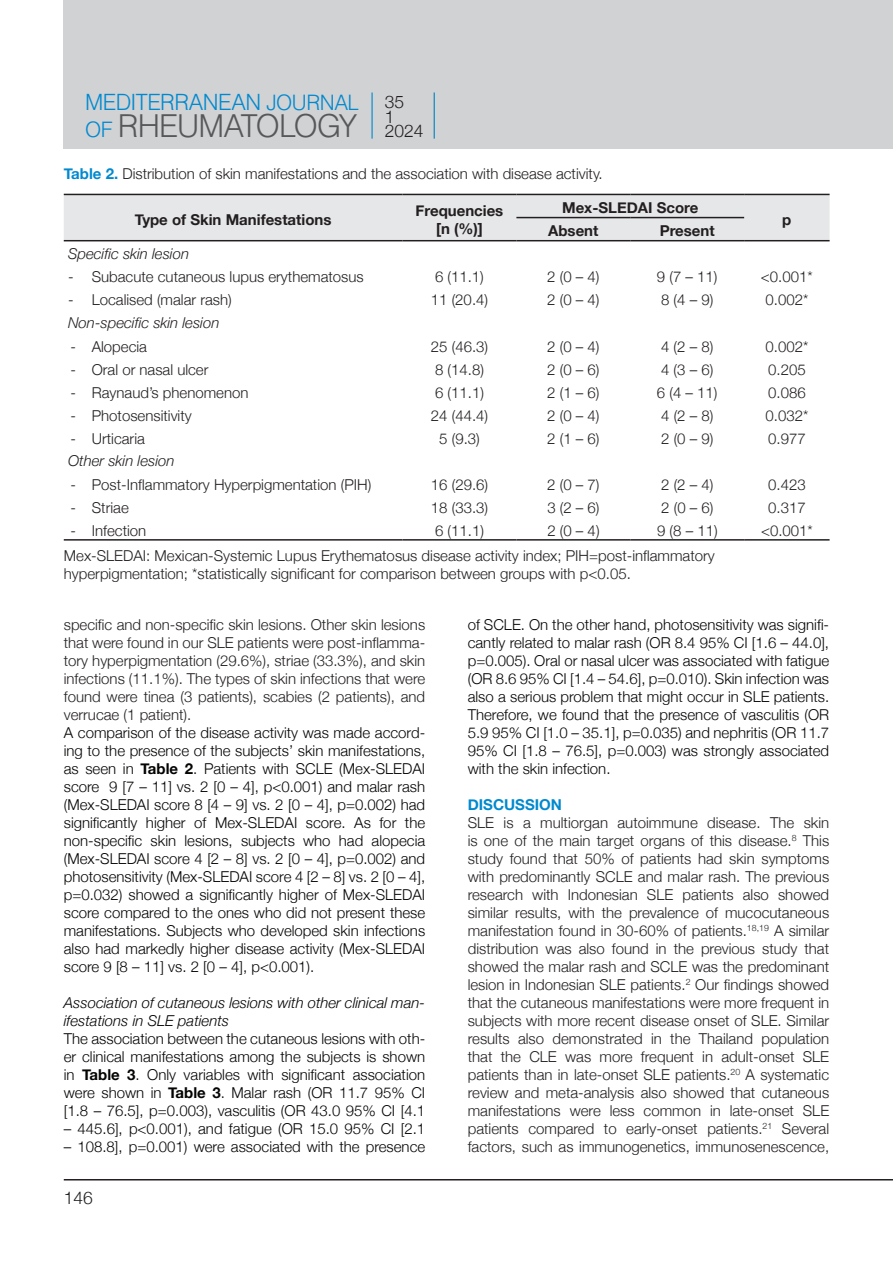
<style>
.page{position:relative;width:893px;height:1263px;background:#fff}
.page>*{position:absolute;margin:0;border:0;box-sizing:border-box;transform-origin:0 0}
.t1{font:31.2px "UB Helvetica Light";letter-spacing:-.025em;color:#57585a}
.t2{font:22.2px "UB Helvetica Light";letter-spacing:-.02em;color:#0089cf}
.t3{font:300 17.4px/15px "Helvetica Neue";color:#231f20}
.t4{font:300 15px/18px "Helvetica Neue";color:#231f20;text-align:justify}
.t5{font:300 15px/18px "Helvetica Neue";color:#040503;text-align:justify}
.t6{font:italic 300 15px/18px "Helvetica Neue";color:#040503}
.t7{font:700 15px/18px "Helvetica Neue";color:#231f20;text-align:center}
.t8{font:italic 300 15px "Helvetica Neue";color:#231f20}
.t9{font:700 15px "Helvetica Neue";color:#0089cf}
.s1{font-size:21px}
.s2{font-size:21px;color:#0089cf}
.s3{font-weight:700;color:#0089cf}
.s4{font-weight:700}
</style>
<div class="page">
<hr style="left:64px;top:1179px;width:829px;height:1px;background:#231f20">
<div style="left:64px;top:0;width:829px;height:149px;background:#d1d2d4"></div>
<hr style="left:371px;top:92px;width:2px;height:47px;background:#0089cf">
<hr style="left:434px;top:92px;width:1px;height:47px;background:#0082bf">
<div style="left:64px;top:195px;width:766px;height:45px;background:#e6e7e9"></div>
<hr style="left:64px;top:194px;width:339px;height:1px;background:#231f20">
<hr style="left:403px;top:194px;width:113px;height:1px;background:#231f20">
<hr style="left:64px;top:240px;width:339px;height:1px;background:#231f20">
<hr style="left:403px;top:240px;width:113px;height:1px;background:#231f20">
<hr style="left:516px;top:194px;width:114px;height:1px;background:#231f20">
<hr style="left:630px;top:194px;width:114px;height:1px;background:#231f20">
<hr style="left:744px;top:194px;width:86px;height:1px;background:#231f20">
<hr style="left:744px;top:240px;width:86px;height:1px;background:#231f20">
<hr style="left:516px;top:217px;width:114px;height:1px;background:#231f20">
<hr style="left:630px;top:217px;width:114px;height:1px;background:#231f20">
<hr style="left:516px;top:240px;width:114px;height:1px;background:#231f20">
<hr style="left:630px;top:240px;width:114px;height:1px;background:#231f20">
<hr style="left:64px;top:539px;width:339px;height:2px;background:#231f20">
<hr style="left:403px;top:539px;width:113px;height:2px;background:#231f20">
<hr style="left:516px;top:539px;width:114px;height:2px;background:#231f20">
<hr style="left:630px;top:539px;width:114px;height:2px;background:#231f20">
<hr style="left:744px;top:539px;width:86px;height:2px;background:#231f20">
<h2 class="t2" style="left:85px;top:89px;width:275px">MEDITERRANEAN <span class="s1">JOURNAL</span></h2>
<h1 class="t1" style="left:85px;top:107px;width:273px"><span class="s2">OF</span> RHEUMATOLOGY</h1>
<p class="t3" style="left:385px;top:93px;width:40px">35<br>1<br>2024</p>
<p class="t4" style="left:64px;top:164px;width:540px"><span class="s3">Table 2.</span> Distribution of skin manifestations and the association with disease activity.</p>
<p class="t7" style="left:135px;top:211px;width:198px">Type of Skin Manifestations</p>
<p class="t7" style="left:416px;top:202px;width:89px">Frequencies [n (%)]</p>
<p class="t7" style="left:562px;top:199px;width:138px">Mex-SLEDAI Score</p>
<p class="t7" style="left:548px;top:222px;width:52px">Absent</p>
<p class="t7" style="left:660px;top:222px;width:57px">Present</p>
<p class="t7" style="left:782px;top:211px;width:11px">p</p>
<p class="t8" style="left:68px;top:242px;width:123px">Specific skin lesion</p>
<p class="t4" style="left:68px;top:267px;width:297px">- Subacute cutaneous lupus erythematosus</p>
<p class="t4" style="left:435px;top:267px;width:50px">6 (11.1)</p>
<p class="t4" style="left:547px;top:267px;width:54px">2 (0 – 4)</p>
<p class="t4" style="left:657px;top:267px;width:62px">9 (7 – 11)</p>
<p class="t4" style="left:761px;top:267px;width:53px">&lt;0.001*</p>
<p class="t4" style="left:68px;top:290px;width:165px">- Localised (malar rash)</p>
<p class="t4" style="left:431px;top:290px;width:59px">11 (20.4)</p>
<p class="t4" style="left:547px;top:290px;width:54px">2 (0 – 4)</p>
<p class="t4" style="left:661px;top:290px;width:54px">8 (4 – 9)</p>
<p class="t4" style="left:765px;top:290px;width:44px">0.002*</p>
<p class="t8" style="left:68px;top:311px;width:153px">Non-specific skin lesion</p>
<p class="t4" style="left:70px;top:336px;width:78px">- Alopecia</p>
<p class="t4" style="left:431px;top:336px;width:59px">25 (46.3)</p>
<p class="t4" style="left:547px;top:336px;width:54px">2 (0 – 4)</p>
<p class="t4" style="left:661px;top:336px;width:54px">4 (2 – 8)</p>
<p class="t4" style="left:765px;top:336px;width:44px">0.002*</p>
<p class="t4" style="left:70px;top:359px;width:140px">- Oral or nasal ulcer</p>
<p class="t4" style="left:435px;top:359px;width:50px">8 (14.8)</p>
<p class="t4" style="left:547px;top:359px;width:54px">2 (0 – 6)</p>
<p class="t4" style="left:661px;top:359px;width:54px">4 (3 – 6)</p>
<p class="t4" style="left:768px;top:359px;width:39px">0.205</p>
<p class="t4" style="left:70px;top:382px;width:180px">- Raynaud’s phenomenon</p>
<p class="t4" style="left:435px;top:382px;width:50px">6 (11.1)</p>
<p class="t4" style="left:547px;top:382px;width:54px">2 (1 – 6)</p>
<p class="t4" style="left:657px;top:382px;width:62px">6 (4 – 11)</p>
<p class="t4" style="left:768px;top:382px;width:39px">0.086</p>
<p class="t4" style="left:70px;top:405px;width:123px">- Photosensitivity</p>
<p class="t4" style="left:431px;top:405px;width:59px">24 (44.4)</p>
<p class="t4" style="left:547px;top:405px;width:54px">2 (0 – 4)</p>
<p class="t4" style="left:661px;top:405px;width:54px">4 (2 – 8)</p>
<p class="t4" style="left:765px;top:405px;width:44px">0.032*</p>
<p class="t4" style="left:71px;top:428px;width:76px">- Urticaria</p>
<p class="t4" style="left:439px;top:428px;width:42px">5 (9.3)</p>
<p class="t4" style="left:547px;top:428px;width:54px">2 (1 – 6)</p>
<p class="t4" style="left:661px;top:428px;width:54px">2 (0 – 9)</p>
<p class="t4" style="left:768px;top:428px;width:39px">0.977</p>
<p class="t8" style="left:68px;top:449px;width:108px">Other skin lesion</p>
<p class="t4" style="left:71px;top:474px;width:302px">- Post-Inflammatory Hyperpigmentation (PIH)</p>
<p class="t4" style="left:431px;top:474px;width:59px">16 (29.6)</p>
<p class="t4" style="left:547px;top:474px;width:54px">2 (0 – 7)</p>
<p class="t4" style="left:661px;top:474px;width:54px">2 (2 – 4)</p>
<p class="t4" style="left:768px;top:474px;width:39px">0.423</p>
<p class="t4" style="left:71px;top:497px;width:60px">- Striae</p>
<p class="t4" style="left:431px;top:497px;width:59px">18 (33.3)</p>
<p class="t4" style="left:547px;top:497px;width:54px">3 (2 – 6)</p>
<p class="t4" style="left:661px;top:497px;width:54px">2 (0 – 6)</p>
<p class="t4" style="left:768px;top:497px;width:39px">0.317</p>
<p class="t4" style="left:71px;top:520px;width:77px">- Infection</p>
<p class="t4" style="left:435px;top:520px;width:50px">6 (11.1)</p>
<p class="t4" style="left:547px;top:520px;width:54px">2 (0 – 4)</p>
<p class="t4" style="left:657px;top:520px;width:62px">9 (8 – 11)</p>
<p class="t4" style="left:761px;top:520px;width:53px">&lt;0.001*</p>
<p class="t4" style="left:64px;top:546px;width:652px">Mex-SLEDAI: Mexican-Systemic Lupus Erythematosus disease activity index; PIH=post-inflammatory hyperpigmentation; *statistically significant for comparison between groups with p&lt;0.05.</p>
<p class="t4" style="left:64px;top:615px;width:363px">specific and non-specific skin lesions. Other skin lesions that were found in our SLE patients were post-inflamma&shy;tory hyperpigmentation (29.6%), striae (33.3%), and skin infections (11.1%). The types of skin infections that were found were tinea (3 patients), scabies (2 patients), and verrucae (1 patient).</p>
<p class="t5" style="left:64px;top:723px;width:363px">A comparison of the disease activity was made accord&shy;ing to the presence of the subjects’ skin manifestations, as seen in <span class="s4">Table 2</span>. Patients with SCLE (Mex-SLEDAI score 9 [7 – 11] vs. 2 [0 – 4], p&lt;0.001) and malar rash (Mex-SLEDAI score 8 [4 – 9] vs. 2 [0 – 4], p=0.002) had significantly higher of Mex-SLEDAI score. As for the non-specific skin lesions, subjects who had alopecia (Mex-SLEDAI score 4 [2 – 8] vs. 2 [0 – 4], p=0.002) and photosensitivity (Mex-SLEDAI score 4 [2 – 8] vs. 2 [0 – 4], p=0.032) showed a significantly higher of Mex-SLEDAI score compared to the ones who did not present these manifestations. Subjects who developed skin infections also had markedly higher disease activity (Mex-SLEDAI score 9 [8 – 11] vs. 2 [0 – 4], p&lt;0.001).</p>
<p class="t6" style="left:64px;top:993px;width:363px">Association of cutaneous lesions with other clinical man&shy;ifestations in SLE patients</p>
<p class="t5" style="left:64px;top:1029px;width:363px">The association between the cutaneous lesions with oth&shy;er clinical manifestations among the subjects is shown in <span class="s4">Table 3</span>. Only variables with significant association were shown in <span class="s4">Table 3</span>. Malar rash (OR 11.7 95% CI [1.8 – 76.5], p=0.003), vasculitis (OR 43.0 95% CI [4.1</p>
<p class="t5" style="left:64px;top:1119px;width:363px">– 445.6], p&lt;0.001), and fatigue (OR 15.0 95% CI [2.1</p>
<p class="t5" style="left:64px;top:1137px;width:363px">– 108.8], p=0.001) were associated with the presence</p>
<p class="t3" style="left:64px;top:1189px;width:31px">146</p>
<p class="t5" style="left:468px;top:615px;width:363px">of SCLE. On the other hand, photosensitivity was signifi&shy;cantly related to malar rash (OR 8.4 95% CI [1.6 – 44.0], p=0.005). Oral or nasal ulcer was associated with fatigue (OR 8.6 95% CI [1.4 – 54.6], p=0.010). Skin infection was also a serious problem that might occur in SLE patients.<br>Therefore, we found that the presence of vasculitis (OR 5.9 95% CI [1.0 – 35.1], p=0.035) and nephritis (OR 11.7<br>95% CI [1.8 – 76.5], p=0.003) was strongly associated with the skin infection.</p>
<p class="t9" style="left:468px;top:793px;width:96px">DISCUSSION</p>
<p class="t4" style="left:468px;top:813px;width:363px">SLE is a multiorgan autoimmune disease. The skin is one of the main target organs of this disease.<sup>8</sup> This study found that 50% of patients had skin symptoms with predominantly SCLE and malar rash. The previous research with Indonesian SLE patients also showed similar results, with the prevalence of mucocutaneous manifestation found in 30-60% of patients.<sup>18,19</sup> A similar distribution was also found in the previous study that showed the malar rash and SCLE was the predominant lesion in Indonesian SLE patients.<sup>2</sup> Our findings showed that the cutaneous manifestations were more frequent in subjects with more recent disease onset of SLE. Similar results also demonstrated in the Thailand population that the CLE was more frequent in adult-onset SLE patients than in late-onset SLE patients.<sup>20</sup> A systematic review and meta-analysis also showed that cutaneous manifestations were less common in late-onset SLE patients compared to early-onset patients.<sup>21</sup> Several factors, such as immunogenetics, immunosenescence,</p>
</div>
